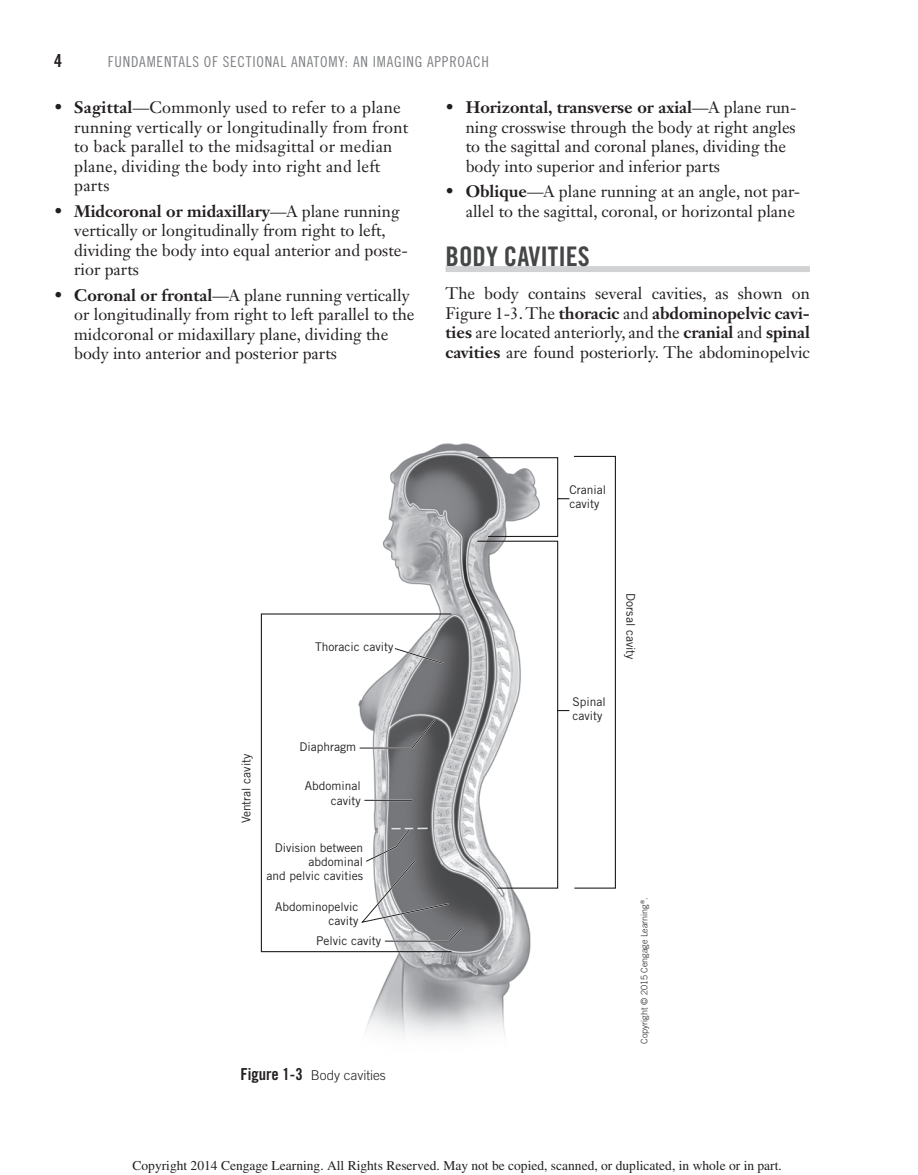
<style>
.page{position:relative;width:918px;height:1175px;background:#fff}
.page>*{position:absolute;margin:0;border:0;box-sizing:border-box;transform-origin:0 0}
.t1{font:27px "Trade Gothic LT Std Bd Cn 20";color:#454647}
.t2{font:18px "Trade Gothic LT Std Bd Cn 20";color:#231f20}
.t3{font:16.5px/19.5px "Janson Text LT Std";color:#231f20}
.t4{font:15px "Trade Gothic LT Std Cn 18";letter-spacing:.05em;color:#808285}
.t5{font:13.5px "Times";color:#231f20}
.t6{font:300 13.5px "Trade Gothic LT Std";color:#231f20}
.t7{font:12px/14.4px "Trade Gothic LT Std";color:#231f20;text-align:right}
.t8{font:300 9px "Trade Gothic LT Std";color:#231f20}
.s1{font-weight:700}
.s2{font-family:"Trade Gothic LT Std Bd Cn 20";font-weight:400;font-size:16.5px}
</style>
<div class="page">
<div style="left:446px;top:266px;width:364px;height:6px;background:#d1d2d4"></div>
<img style="left:261px;top:443px;width:269px;height:592px">
<svg style="left:260px;top:455px;width:356px;height:497px"></svg>
<svg style="left:358px;top:646px;width:107px;height:296px"></svg>
<p class="t2" style="left:54px;top:50px;width:9px">4</p>
<p class="t4" style="left:108px;top:53px;width:328px">FUNDAMENTALS OF SECTIONAL ANATOMY: AN IMAGING APPR</p>
<p class="t4" style="left:458px;top:53px;width:31px">OACH</p>
<p class="t3" style="left:74px;top:97px;width:336px;text-indent:-20px">• <span class="s1">Sagittal</span>—Commonly used to refer to a plane running vertically or longitudinally from front to back parallel to the midsagittal or median plane, dividing the body into right and left parts</p>
<p class="t3" style="left:74px;top:201px;width:335px;text-indent:-20px">• <span class="s1">Midcoronal or midaxillary</span>—A plane running vertically or longitudinally from right to left, dividing the body into equal anterior and poste&shy;rior parts</p>
<p class="t3" style="left:74px;top:285px;width:342px;text-indent:-20px">• <span class="s1">Coronal or frontal</span>—A plane running vertically or longitudinally from right to left parallel to the midcoronal or midaxillary plane, dividing the body into anterior and posterior parts</p>
<p class="t3" style="left:466px;top:97px;width:332px;text-indent:-20px">• <span class="s1">Horizontal, transverse or axial</span>—A plane run&shy;ning crosswise through the body at right angles to the sagittal and coronal planes, dividing the body into superior and inferior parts</p>
<p class="t3" style="left:466px;top:181px;width:336px;text-indent:-20px">• <span class="s1">Oblique</span>—A plane running at an angle, not par&shy;allel to the sagittal, coronal, or horizontal plane</p>
<h1 class="t1" style="left:446px;top:240px;width:146px">BODY CAVITIES</h1>
<p class="t3" style="left:446px;top:283px;width:366px;text-align:justify">The body contains several cavities, as shown on Figure 1-3. The <span class="s1">thoracic</span> and <span class="s1">abdominopelvic cavi&shy;ties</span> are located anteriorly, and the <span class="s1">cranial</span> and <span class="s1">spinal cavities</span> are found posteriorly. The abdominopelvic</p>
<p class="t7" style="left:315px;top:639px;width:80px">Thoracic cavity</p>
<p class="t7" style="left:239px;top:823px;width:71px;rotate:-90deg">Ventral cavity</p>
<p class="t7" style="left:300px;top:739px;width:58px">Diaphragm</p>
<p class="t7" style="left:305px;top:778px;width:58px">Abdominal cavity</p>
<p class="t7" style="left:266px;top:840px;width:98px">Division between abdominal<br>and pelvic cavities</p>
<p class="t7" style="left:275px;top:899px;width:85px">Abdominopelvic cavity</p>
<p class="t7" style="left:316px;top:933px;width:66px">Pelvic cavity</p>
<p class="t6" style="left:240px;top:1067px;width:147px"><span class="s2">Figure 1-3</span> Body cavities</p>
<p class="t7" style="left:569px;top:482px;width:38px;text-align:left">Cranial cavity</p>
<p class="t7" style="left:572px;top:694px;width:35px;text-align:left">Spinal cavity</p>
<p class="t7" style="left:638px;top:593px;width:68px;rotate:90deg">Dorsal cavity</p>
<p class="t8" style="left:639px;top:1043px;width:147px;rotate:-90deg">Copyright © 2015 Cengage Learning<sup>®</sup>.</p>
<p class="t5" style="left:132px;top:1157px;width:651px">Copyright 2014 Cengage Learning. All Rights Reserved. May not be copied, scanned, or duplicated, in whole or in part.</p>
</div>
